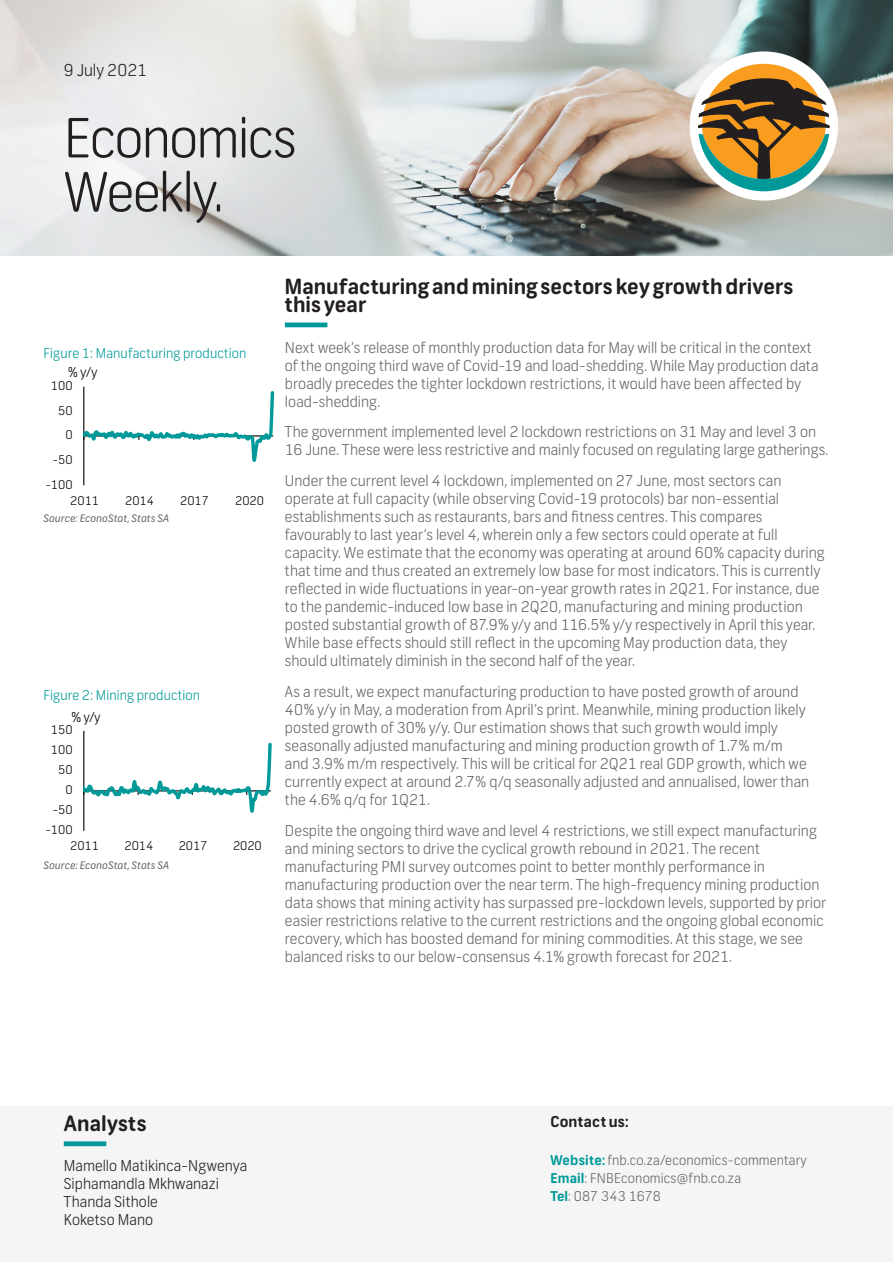
<style>
.page{position:relative;width:893px;height:1263px;background:#fff}
.page>*{position:absolute;margin:0;border:0;box-sizing:border-box;transform-origin:0 0}
.Header_main_heading{font:300 54px/54px "FNB Sans";letter-spacing:-.025em;color:#231f20}
.t1{font:700 21px/18px "FNB Sans";color:#231f20}
.t2{font:300 16.5px "FNB Sans";letter-spacing:.005em;color:#231f20}
.t3{font:300 15px/18px "FNB Sans";letter-spacing:.005em;color:#666}
.ContactUsContent{font:300 15px "FNB Sans";letter-spacing:.005em;color:#231f20}
.BodyText{font:700 15px "FNB Sans";letter-spacing:.015em;color:#231f20}
.ContactUsContent-2{font:300 13.5px/18px "FNB Sans";letter-spacing:.015em;color:#666}
.BodyText-2{font:300 13.5px "FNB Sans";letter-spacing:.01em;color:#099}
.t4{font:300 13.5px "FNB Sans";color:#000}
.t5{font:300 12px "FNB Sans";letter-spacing:-.005em;color:#000}
.BodyText-3{font:italic 10.5px "FNB Sans";letter-spacing:.015em;color:#666}
.s1{font-weight:700;color:#099}
</style>
<div class="page">
<img style="left:308px;top:0;width:585px;height:255px">
<img style="left:0;top:0;width:308px;height:255px">
<div style="left:690px;top:51px;width:148px;height:149px;background:#fff;border-radius:50%"></div>
<svg style="left:698px;top:64px;width:132px;height:128px;background:#9a8658"></svg>
<div style="left:0;top:1106px;width:893px;height:156px;background:#f5f5f6"></div>
<div style="left:64px;top:1141px;width:42px;height:5px;background:#099"></div>
<hr style="left:285px;top:323px;width:42px;height:4px;background:#099">
<hr style="left:83px;top:387px;width:1px;height:98px;background:#000">
<svg style="left:83px;top:389px;width:191px;height:77px"></svg>
<hr style="left:83px;top:731px;width:1px;height:100px;background:#000">
<svg style="left:83px;top:741px;width:189px;height:75px"></svg>
<p class="t2" style="left:64px;top:60px;width:85px">9 July 2021</p>
<p class="Header_main_heading" style="left:64px;top:111px;width:234px">Economics<br>Weekly.</p>
<p class="BodyText-2" style="left:43px;top:344px;width:205px">Figure 1: Manufacturing production</p>
<p class="t4" style="left:68px;top:364px;width:31px">% y/y</p>
<p class="t5" style="left:51px;top:378px;width:23px">100</p>
<p class="t5" style="left:58px;top:403px;width:16px">50</p>
<p class="t5" style="left:65px;top:428px;width:9px">0</p>
<p class="t5" style="left:53px;top:452px;width:21px">-50</p>
<p class="t5" style="left:46px;top:477px;width:28px">-100</p>
<p class="t5" style="left:70px;top:493px;width:30px">2011</p>
<p class="t5" style="left:125px;top:493px;width:30px">2014</p>
<p class="t5" style="left:180px;top:493px;width:30px">2017</p>
<p class="t5" style="left:235px;top:493px;width:30px">2020</p>
<p class="BodyText-3" style="left:43px;top:512px;width:127px">Source: EconoStat, Stats SA</p>
<p class="BodyText-2" style="left:43px;top:687px;width:158px">Figure 2: Mining production</p>
<p class="t4" style="left:71px;top:709px;width:31px">% y/y</p>
<p class="t5" style="left:51px;top:723px;width:23px">150</p>
<p class="t5" style="left:51px;top:743px;width:23px">100</p>
<p class="t5" style="left:58px;top:763px;width:16px">50</p>
<p class="t5" style="left:65px;top:783px;width:9px">0</p>
<p class="t5" style="left:53px;top:803px;width:21px">-50</p>
<p class="t5" style="left:46px;top:822px;width:28px">-100</p>
<p class="t5" style="left:70px;top:838px;width:30px">2011</p>
<p class="t5" style="left:125px;top:838px;width:30px">2014</p>
<p class="t5" style="left:179px;top:838px;width:30px">2017</p>
<p class="t5" style="left:233px;top:838px;width:30px">2020</p>
<p class="BodyText-3" style="left:43px;top:859px;width:127px">Source: EconoStat, Stats SA</p>
<p class="t1" style="left:285px;top:278px;width:510px">Manufacturing and mining sectors key growth drivers this year</p>
<p class="t3" style="left:285px;top:338px;width:535px">Next week’s release of monthly production data for May will be critical in the context of the ongoing third wave of Covid-19 and load-shedding. While May production data broadly precedes the tighter lockdown restrictions, it would have been affected by load-shedding.</p>
<p class="t3" style="left:285px;top:423px;width:545px">The government implemented level 2 lockdown restrictions on 31 May and level 3 on<br>16 June. These were less restrictive and mainly focused on regulating large gatherings.</p>
<p class="t3" style="left:285px;top:472px;width:541px">Under the current level 4 lockdown, implemented on 27 June, most sectors can operate at full capacity (while observing Covid-19 protocols) bar non-essential establishments such as restaurants, bars and fitness centres. This compares favourably to last year’s level 4, wherein only a few sectors could operate at full capacity. We estimate that the economy was operating at around 60% capacity during that time and thus created an extremely low base for most indicators. This is currently reflected in wide fluctuations in year-on-year growth rates in 2Q21. For instance, due to the pandemic-induced low base in 2Q20, manufacturing and mining production posted substantial growth of 87.9% y/y and 116.5% y/y respectively in April this year.<br>While base effects should still reflect in the upcoming May production data, they should ultimately diminish in the second half of the year.</p>
<p class="t3" style="left:285px;top:683px;width:526px">As a result, we expect manufacturing production to have posted growth of around 40% y/y in May, a moderation from April’s print. Meanwhile, mining production likely posted growth of 30% y/y. Our estimation shows that such growth would imply seasonally adjusted manufacturing and mining production growth of 1.7% m/m and 3.9% m/m respectively. This will be critical for 2Q21 real GDP growth, which we currently expect at around 2.7% q/q seasonally adjusted and annualised, lower than the 4.6% q/q for 1Q21.</p>
<p class="t3" style="left:285px;top:821px;width:543px">Despite the ongoing third wave and level 4 restrictions, we still expect manufacturing and mining sectors to drive the cyclical growth rebound in 2021. The recent manufacturing PMI survey outcomes point to better monthly performance in manufacturing production over the near term. The high-frequency mining production data shows that mining activity has surpassed pre-lockdown levels, supported by prior easier restrictions relative to the current restrictions and the ongoing global economic recovery, which has boosted demand for mining commodities. At this stage, we see balanced risks to our below-consensus 4.1% growth forecast for 2021.</p>
<p class="t1" style="left:64px;top:1115px;width:84px">Analysts</p>
<p class="ContactUsContent" style="left:64px;top:1157px;width:185px">Mamello Matikinca-Ngwenya</p>
<p class="ContactUsContent" style="left:64px;top:1175px;width:157px">Siphamandla Mkhwanazi</p>
<p class="ContactUsContent" style="left:64px;top:1193px;width:96px">Thanda Sithole</p>
<p class="ContactUsContent" style="left:64px;top:1211px;width:91px">Koketso Mano</p>
<p class="BodyText" style="left:550px;top:1112px;width:80px">Contact us:</p>
<p class="ContactUsContent-2" style="left:550px;top:1151px;width:258px"><span class="s1">Website:</span> fnb.co.za/economics-commentary<br><span class="s1">Email</span>: FNBEconomics@fnb.co.za<br><span class="s1">Tel</span>: 087 343 1678</p>
</div>
